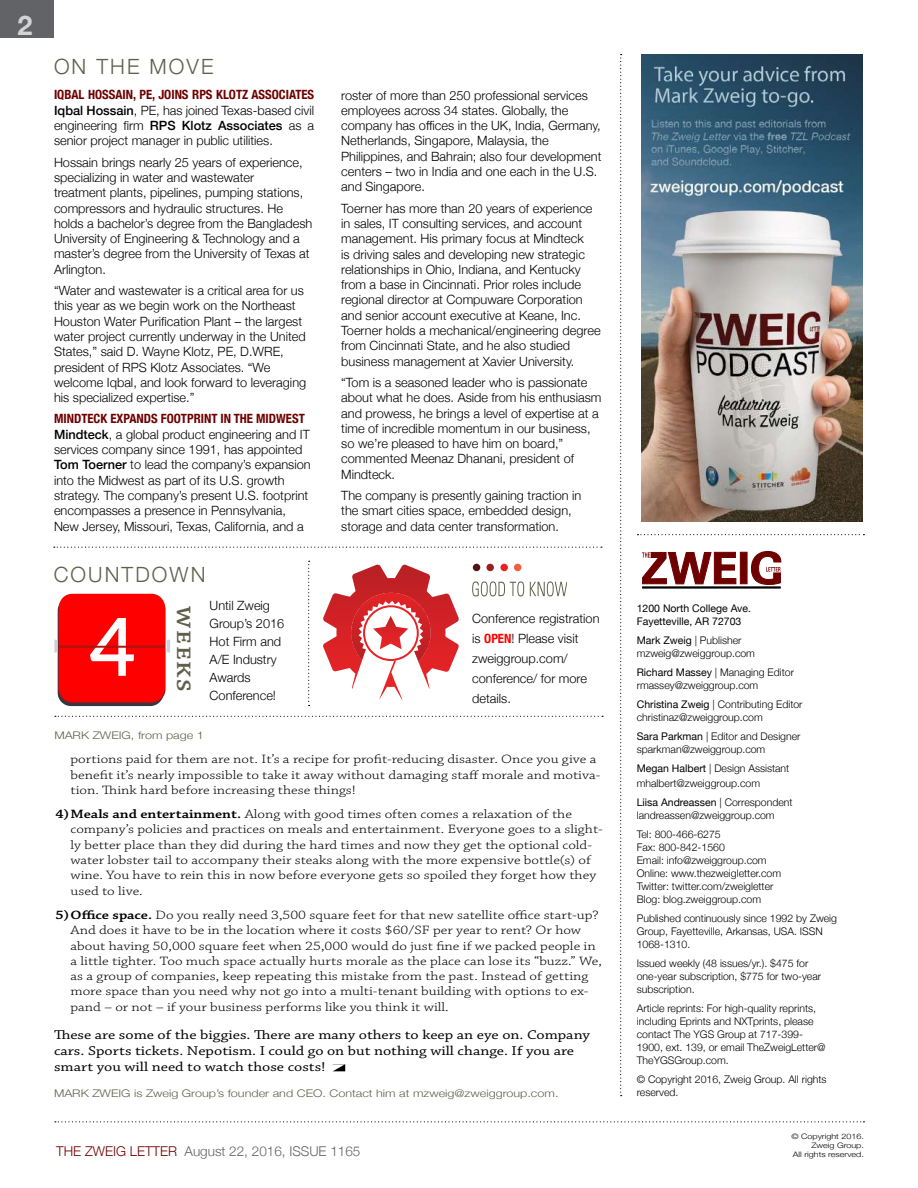
<style>
.page{position:relative;width:918px;height:1188px;background:#fff}
.page>*{position:absolute;margin:0;border:0;box-sizing:border-box;transform-origin:0 0}
.t1{font:700 27px "Helvetica Neue";color:#d1d3d4}
.t2{font:300 21px "Helvetica Neue";letter-spacing:.1em;color:#5f604b}
.t3{font:600 20.55px "Chaparral Pro";letter-spacing:.075em;color:#5f604b;scale:1.2 1}
.t4{font:13.5px/16.2px "Chaparral Pro";color:#000;scale:1.2 1}
.t5{font:300 13.5px "Helvetica Neue";color:#626366}
.t6{font:300 12.75px/15.3px "Helvetica Neue";color:#000}
.t7{font:300 12.75px/15.3px "Chaparral Pro";color:#000;scale:1.2 1}
.t8{font:300 10.5px/13px "Helvetica Neue";color:#000}
.t9{font:300 10.5px "Helvetica Neue";color:#5f604b;scale:1.2 1}
.t10{font:10.5px/13px "Helvetica Neue";color:#000}
.t11{font:300 7.5px/9px "Helvetica Neue";color:#000;text-align:right;scale:1.2 1}
.s1{font-weight:700;font-stretch:condensed;color:#6f0000}
.s2{font-weight:500}
.s3{font-weight:700;font-stretch:condensed;color:#f00}
.s4{font-weight:600}
.s5{font-weight:400}
.s6{color:#6f0000}
</style>
<div class="page">
<svg style="left:55px;top:1121px;width:809px;height:1px"></svg>
<div style="left:0;top:0;width:54px;height:37px;background:#626366"></div>
<img style="left:641px;top:54px;width:221px;height:467px">
<div style="left:740px;top:552px;width:7px;height:32px;background:#6f0000;border:1px solid #6f0000"></div>
<svg style="left:642px;top:552px;width:94px;height:32px"></svg>
<svg style="left:751px;top:551px;width:30px;height:34px"></svg>
<hr style="left:642px;top:586px;width:139px;height:3px;background:#000">
<svg style="left:637px;top:534px;width:227px;height:1px"></svg>
<svg style="left:620px;top:54px;width:2px;height:1042px"></svg>
<svg style="left:333px;top:1064px;width:12px;height:7px"></svg>
<svg style="left:55px;top:716px;width:548px;height:1px"></svg>
<svg style="left:54px;top:547px;width:548px;height:1px"></svg>
<div style="left:59px;top:594px;width:106px;height:106px;background:#f00;border-radius:13px"></div>
<svg style="left:308px;top:561px;width:2px;height:145px"></svg>
<svg style="left:323px;top:565px;width:136px;height:135px"></svg>
<svg style="left:472px;top:581px;width:95px;height:15px"></svg>
<div style="left:486px;top:564px;width:8px;height:7px;background:#9f1d21;border-radius:50%"></div>
<div style="left:500px;top:564px;width:8px;height:7px;background:#ed2124;border-radius:50%"></div>
<div style="left:514px;top:564px;width:7px;height:7px;background:#f15d40;border-radius:50%"></div>
<div style="left:473px;top:564px;width:7px;height:7px;background:#511314;border-radius:50%"></div>
<svg style="left:54px;top:598px;width:116px;height:108px"></svg>
<hr style="left:59px;top:646px;width:106px;height:2px;background:#b31212">
<h1 class="t1" style="left:18px;top:4px;width:17px">2</h1>
<h2 class="t2" style="left:54px;top:50px;width:161px">ON THE MOVE</h2>
<p class="t6" style="left:54px;top:86px;width:262px;text-align:justify"><span class="s1">IQBAL HOSSAIN, PE, JOINS RPS KLOTZ ASSOCIATES </span><span class="s2">Iqbal Hossain</span>, PE, has joined Texas-based civil engineering firm <span class="s2">RPS Klotz Associates</span> as a senior project manager in public utilities.</p>
<p class="t6" style="left:54px;top:154px;width:260px">Hossain brings nearly 25 years of experience, specializing in water and wastewater<br>treatment plants, pipelines, pumping stations, compressors and hydraulic structures. He holds a bachelor’s degree from the Bangladesh University of Engineering &amp; Technology and a master’s degree from the University of Texas at Arlington.</p>
<p class="t6" style="left:54px;top:282px;width:254px">“Water and wastewater is a critical area for us this year as we begin work on the Northeast Houston Water Purification Plant – the largest water project currently underway in the United States,” said D. Wayne Klotz, PE, D.WRE, president of RPS Klotz Associates. “We welcome Iqbal, and look forward to leveraging his specialized expertise.”</p>
<p class="t6" style="left:54px;top:410px;width:258px"><span class="s1">MINDTECK EXPANDS FOOTPRINT IN THE MIDWEST </span><span class="s2">Mindteck</span>, a global product engineering and IT services company since 1991, has appointed <span class="s2">Tom Toerner</span> to lead the company’s expansion into the Midwest as part of its U.S. growth strategy. The company’s present U.S. footprint encompasses a presence in Pennsylvania, New Jersey, Missouri, Texas, California, and a</p>
<h2 class="t2" style="left:54px;top:557px;width:153px">COUNTDOWN</h2>
<h3 class="t3" style="left:195px;top:606px;width:73px;rotate:90deg">WEEKS</h3>
<p class="t6" style="left:210px;top:596px;width:76px;line-height:18px">Until Zweig<br>Group’s 2016<br>Hot Firm and<br>A/E Industry<br>Awards<br>Conference!</p>
<p class="t9" style="left:54px;top:727px;width:126px">MARK ZWEIG, from page 1</p>
<p class="t6" style="left:341px;top:86px;width:262px">roster of more than 250 professional services employees across 34 states. Globally, the company has offices in the UK, India, Germany, Netherlands, Singapore, Malaysia, the Philippines, and Bahrain; also four development centers – two in India and one each in the U.S. and Singapore.</p>
<p class="t6" style="left:341px;top:200px;width:261px">Toerner has more than 20 years of experience in sales, IT consulting services, and account management. His primary focus at Mindteck<br>is driving sales and developing new strategic relationships in Ohio, Indiana, and Kentucky from a base in Cincinnati. Prior roles include regional director at Compuware Corporation and senior account executive at Keane, Inc.<br>Toerner holds a mechanical/engineering degree from Cincinnati State, and he also studied business management at Xavier University.</p>
<p class="t6" style="left:341px;top:374px;width:262px">“Tom is a seasoned leader who is passionate about what he does. Aside from his enthusiasm and prowess, he brings a level of expertise at a time of incredible momentum in our business, so we’re pleased to have him on board,” commented Meenaz Dhanani, president of Mindteck.</p>
<p class="t6" style="left:341px;top:487px;width:242px">The company is presently gaining traction in the smart cities space, embedded design, storage and data center transformation.</p>
<p class="t6" style="left:472px;top:608px;width:129px;line-height:20px">Conference registration is <span class="s3">OPEN</span>! Please visit zweiggroup.com/ conference/ for more details.</p>
<p class="t7" style="left:70px;top:752px;width:443px">portions paid for them are not. It’s a recipe for profit-reducing disaster. Once you give a benefit it’s nearly impossible to take it away without damaging staff morale and motiva&shy;tion. Think hard before increasing these things!</p>
<p class="t7" style="left:70px;top:807px;width:445px;text-indent:-15px"><span class="s4">4)Meals and entertainment.</span> Along with good times often comes a relaxation of the company’s policies and practices on meals and entertainment. Everyone goes to a slight&shy;ly better place than they did during the hard times and now they get the optional cold&shy;water lobster tail to accompany their steaks along with the more expensive bottle(s) of wine. You have to rein this in now before everyone gets so spoiled they forget how they used to live.</p>
<p class="t7" style="left:70px;top:908px;width:444px;text-indent:-15px"><span class="s4">5)Office space.</span> Do you really need 3,500 square feet for that new satellite office start-up?<br>And does it have to be in the location where it costs $60/SF per year to rent? Or how about having 50,000 square feet when 25,000 would do just fine if we packed people in a little tighter. Too much space actually hurts morale as the place can lose its “buzz.” We, as a group of companies, keep repeating this mistake from the past. Instead of getting more space than you need why not go into a multi-tenant building with options to ex&shy;pand – or not – if your business performs like you think it will.</p>
<p class="t4" style="left:54px;top:1027px;width:448px">These are some of the biggies. There are many others to keep an eye on. Company cars. Sports tickets. Nepotism. I could go on but nothing will change. If you are smart you will need to watch those costs!</p>
<p class="t9" style="left:54px;top:1084px;width:422px">MARK ZWEIG is Zweig Group’s founder and CEO. Contact him at mzweig@zweiggroup.com.</p>
<p class="t10" style="left:637px;top:602px;width:116px">1200 North College Ave.<br>Fayetteville, AR 72703</p>
<p class="t8" style="left:637px;top:633px;width:120px"><span class="s5">Mark Zweig</span> | Publisher mzweig@zweiggroup.com</p>
<p class="t8" style="left:637px;top:665px;width:159px"><span class="s5">Richard Massey</span> | Managing Editor rmassey@zweiggroup.com</p>
<p class="t8" style="left:637px;top:697px;width:167px"><span class="s5">Christina Zweig</span> | Contributing Editor christinaz@zweiggroup.com</p>
<p class="t8" style="left:637px;top:729px;width:165px"><span class="s5">Sara Parkman</span> | Editor and Designer sparkman@zweiggroup.com</p>
<p class="t8" style="left:637px;top:759px;width:154px;line-height:15.8px"><span class="s5">Megan Halbert</span> | Design Assistant mhalbert@zweiggroup.com</p>
<p class="t8" style="left:637px;top:795px;width:157px"><span class="s5">Liisa Andreassen</span> | Correspondent landreassen@zweiggroup.com</p>
<p class="t8" style="left:637px;top:827px;width:146px">Tel: 800-466-6275<br>Fax: 800-842-1560<br>Email: info@zweiggroup.com<br>Online: www.thezweigletter.com<br>Twitter: twitter.com/zweigletter<br>Blog: blog.zweiggroup.com</p>
<p class="t8" style="left:637px;top:911px;width:202px">Published continuously since 1992 by Zweig<br>Group, Fayetteville, Arkansas, USA. ISSN<br>1068-1310.</p>
<p class="t8" style="left:637px;top:956px;width:186px">Issued weekly (48 issues/yr.). $475 for one-year subscription, $775 for two-year subscription.</p>
<p class="t8" style="left:637px;top:1001px;width:190px">Article reprints: For high-quality reprints, including Eprints and NXTprints, please contact The YGS Group at 717-399- 1900, ext. 139, or email TheZweigLetter@ TheYGSGroup.com.</p>
<p class="t8" style="left:637px;top:1072px;width:191px">© Copyright 2016, Zweig Group. All rights reserved.</p>
<p class="t11" style="left:792px;top:1131px;width:62px">© Copyright 2016.<br>Zweig Group.</p>
<p class="t5" style="left:56px;top:1141px;width:306px"><span class="s6">THE ZWEIG LETTER</span> August 22, 2016, ISSUE 1165</p>
<p class="t11" style="left:793px;top:1149px;width:61px">All rights reserved.</p>
</div>
